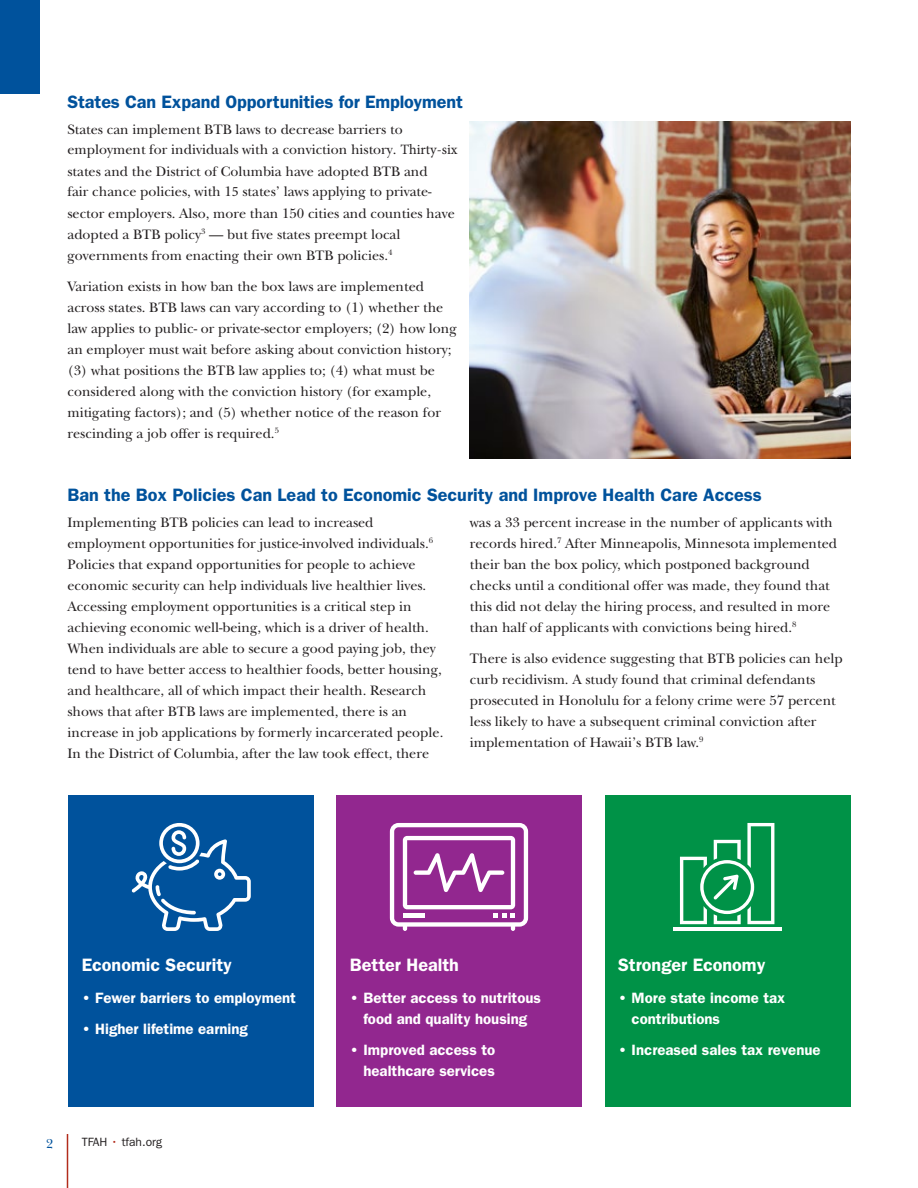
<style>
.page{position:relative;width:918px;height:1188px;background:#fff}
.page>*{position:absolute;margin:0;border:0;box-sizing:border-box;transform-origin:0 0}
.t1{font:600 18px "Franklin Gothic LT";color:#00529c}
.t2{font:600 18px "Franklin Gothic LT";color:#fff}
.t3{font:600 15px/21px "Franklin Gothic LT";color:#fff;text-align:center}
.t4{font:14.25px/21px "New Baskerville";color:#231f20}
.t5{font:13.5px "New Baskerville";color:#00529c}
.t6{font:12px "Franklin Gothic LT";color:#231f20}
.s1{font-family:"Minion Pro"}
.s2{color:#b22c1c}
</style>
<div class="page">
<hr style="left:67px;top:1134px;width:1px;height:54px;background:#b22c1c">
<div style="left:0;top:0;width:40px;height:94px;background:#00529c"></div>
<img style="left:470px;top:122px;width:380px;height:337px">
<div style="left:68px;top:796px;width:246px;height:311px;background:#00529c"></div>
<div style="left:336px;top:796px;width:246px;height:311px;background:#92278f"></div>
<div style="left:605px;top:796px;width:245px;height:311px;background:#009247"></div>
<svg style="left:132px;top:823px;width:119px;height:108px"></svg>
<svg style="left:390px;top:823px;width:138px;height:108px"></svg>
<hr style="left:673px;top:928px;width:108px;height:3px;background:#fff">
<svg style="left:680px;top:823px;width:94px;height:101px"></svg>
<p class="t1" style="left:68px;top:91px;width:397px">States Can Expand Opportunities for Employment</p>
<p class="t4" style="left:68px;top:119px;width:392px;line-height:20.2px">States can implement BTB laws to decrease barriers to employment for individuals with a conviction history. <span class="s1">Thirty-six</span></p>
<p class="t4" style="left:68px;top:161px;width:366px;line-height:20.2px">states and the District of Columbia have adopted BTB and fair chance policies, with 1<span class="s1">5</span> states’ laws applying to private-</p>
<p class="t4" style="left:68px;top:202px;width:389px">sector employers. Also, more than 150 cities and counties have adopted a BTB policy<sup>3</sup> — but five states preempt local governments from enacting their own BTB policies.<sup>4</sup></p>
<p class="t4" style="left:68px;top:276px;width:391px">Variation exists in how ban the box laws are implemented across states. BTB laws can vary according to (1) whether the law applies to public- or private-sector employers; (2) how long an employer must wait before asking about conviction history; (3) what positions the BTB law applies to; (4) what must be considered along with the conviction history (for example, mitigating factors); and (5) whether notice of the reason for rescinding a job offer is required.<sup>5</sup></p>
<p class="t1" style="left:68px;top:484px;width:696px">Ban the Box Policies Can Lead to Economic Security and Improve Health Care Access</p>
<p class="t4" style="left:67px;top:511px;width:377px">Implementing BTB policies can lead to increased employment opportunities for justice-involved individuals.<sup>6<br></sup>Policies that expand opportunities for people to achieve economic security can help individuals live healthier lives.<br>Accessing employment opportunities is a critical step in achieving economic well-being, which is a driver of health.<br>When individuals are able to secure a good paying job, they tend to have better access to healthier foods, better housing, and healthcare, all of which impact their health. Research shows that after BTB laws are implemented, there is an increase in job applications by formerly incarcerated people.<br>In the District of Columbia, after the law took effect, there</p>
<p class="t4" style="left:470px;top:511px;width:369px">was a 33 percent increase in the number of applicants with records hired.<sup>7</sup> After Minneapolis, Minnesota implemented their ban the box policy, which postponed background checks until a conditional offer was made, they found that this did not delay the hiring process, and resulted in more than half of applicants with convictions being hired.<sup>8</sup></p>
<p class="t4" style="left:470px;top:648px;width:375px">There is also evidence suggesting that BTB policies can help curb recidivism. A study found that criminal defendants prosecuted in Honolulu for a felony crime were 57 percent less likely to have a subsequent criminal conviction after implementation of Hawaii’s BTB law.<sup>9</sup></p>
<p class="t2" style="left:82px;top:955px;width:152px">Economic Security</p>
<p class="t3" style="left:82px;top:987px;width:216px">• Fewer barriers to employment</p>
<p class="t3" style="left:82px;top:1019px;width:168px">• Higher lifetime earning</p>
<p class="t5" style="left:46px;top:1135px;width:9px">2</p>
<p class="t6" style="left:82px;top:1135px;width:82px">TFAH <span class="s2">•</span> tfah.org</p>
<p class="t2" style="left:350px;top:955px;width:111px">Better Health</p>
<p class="t3" style="left:350px;top:987px;width:193px">• Better access to nutritous food and quality housing</p>
<p class="t3" style="left:350px;top:1040px;width:147px;text-align:right">• Improved access to healthcare services</p>
<p class="t2" style="left:618px;top:955px;width:149px">Stronger Economy</p>
<p class="t3" style="left:632px;top:987px;width:155px;text-align:left;text-indent:-14px">• More state income tax contributions</p>
<p class="t3" style="left:618px;top:1040px;width:204px">• Increased sales tax revenue</p>
</div>
